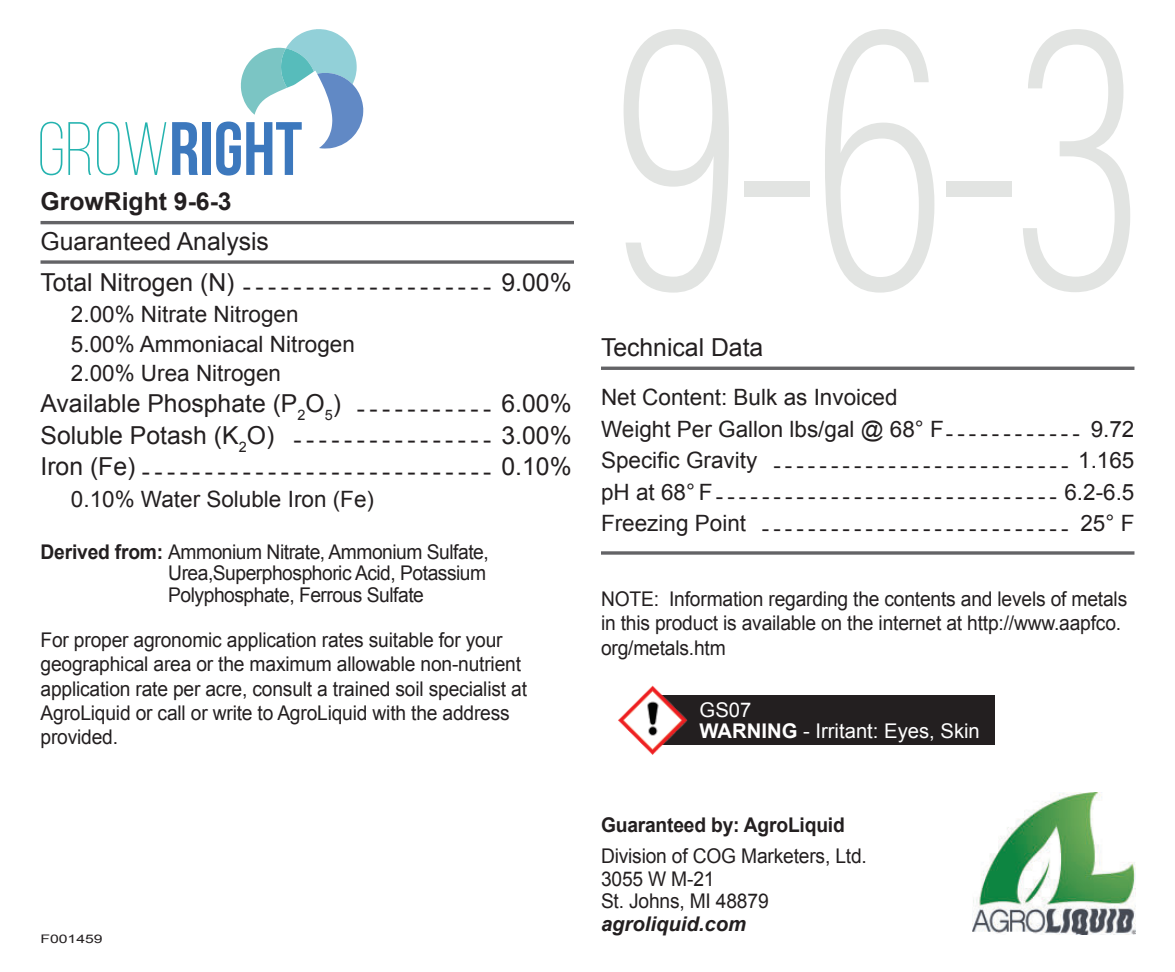
<style>
.page{position:relative;width:1175px;height:972px;background:#fff}
.page>*{position:absolute;margin:0;border:0;box-sizing:border-box;transform-origin:0 0}
.t1{font:388.12px "Acumin Variable Concept";color:#e2e4e2;scale:.87 1}
.t2{font:24.75px/40.5px "Arial";color:#231f20}
.t3{font:700 24.75px "Arial";color:#231f20}
.t4{font:22.5px/31.5px "Arial";color:#231f20}
.t5{font:20.25px/24.3px "Arial";letter-spacing:-.01em;color:#231f20;scale:.95 1}
.t6{font:20.25px/20.2px "Arial";color:#fff}
.t7{font:700 20.25px "Arial";letter-spacing:-.01em;color:#231f20;scale:.95 1}
.t8{font:italic 700 20.25px "Arial";color:#231f20}
.t9{font:11.7px "Arial";color:#231f20;scale:1.33 1}
.s1{font-weight:700}
</style>
<div class="page">
<hr style="left:601px;top:367px;width:533px;height:3px;background:#636366">
<svg style="left:601px;top:551px;width:533px;height:4px;background:#7b7b7d"></svg>
<img style="left:972px;top:793px;width:163px;height:142px">
<div style="left:656px;top:695px;width:338px;height:50px;background:#231f20"></div>
<img style="left:618px;top:685px;width:70px;height:70px">
<hr style="left:41px;top:221px;width:533px;height:3px;background:#636366">
<svg style="left:41px;top:260px;width:533px;height:4px;background:#7b7b7d"></svg>
<svg style="left:40px;top:122px;width:22px;height:53px"></svg>
<svg style="left:68px;top:122px;width:23px;height:53px"></svg>
<svg style="left:97px;top:122px;width:22px;height:53px"></svg>
<svg style="left:125px;top:122px;width:41px;height:53px"></svg>
<svg style="left:172px;top:122px;width:26px;height:53px"></svg>
<div style="left:202px;top:122px;width:9px;height:53px;background:#3c78bd"></div>
<svg style="left:216px;top:29px;width:147px;height:147px"></svg>
<p class="t3" style="left:40px;top:192px;width:193px">GrowRight 9-6-3</p>
<p class="t2" style="left:40px;top:222px;width:532px">Guaranteed Analysis<br>Total Nitrogen (N) -------------------- 9.00%</p>
<p class="t4" style="left:71px;top:302px;width:285px;line-height:29.2px">2.00% Nitrate Nitrogen<br>5.00% Ammoniacal Nitrogen<br>2.00% Urea Nitrogen</p>
<p class="t2" style="left:40px;top:390px;width:532px;line-height:31.5px">Available Phosphate (P<sub>2</sub>O<sub>5</sub>) - - - - - - - - - - - 6.00%<br>Soluble Potash (K<sub>2</sub>O) - - - - - - - - - - - - - - - - 3.00%</p>
<p class="t2" style="left:40px;top:453px;width:532px">Iron (Fe) ---------------------------- 0.10%</p>
<p class="t4" style="left:71px;top:485px;width:305px">0.10% Water Soluble Iron (Fe)</p>
<p class="t5" style="left:168px;top:542px;width:339px;line-height:22.1px;text-indent:-128px"><span class="s1">Derived from:</span> Ammonium Nitrate, Ammonium Sulfate,<br>Urea,Superphosphoric Acid, Potassium<br>Polyphosphate, Ferrous Sulfate</p>
<p class="t5" style="left:40px;top:628px;width:513px">For proper agronomic application rates suitable for your geographical area or the maximum allowable non-nutrient application rate per acre, consult a trained soil specialist at AgroLiquid or call or write to AgroLiquid with the address provided.</p>
<p class="t9" style="left:40px;top:934px;width:48px">F001459</p>
<h1 class="t1" style="left:610px;top:-72px;width:612px">9-6-3</h1>
<p class="t2" style="left:601px;top:330px;width:164px">Technical Data</p>
<p class="t4" style="left:601px;top:383px;width:535px">Net Content: Bulk as Invoiced<br>Weight Per Gallon lbs/gal @ 68° F - - - - - - - - - - - - 9.72</p>
<p class="t4" style="left:601px;top:449px;width:535px;text-align:justify">Specific Gravity -------------------------- 1.165 pH at 68°F ------------------------------ 6.2-6.5<br>Freezing Point --------------------------- 25° F</p>
<p class="t5" style="left:601px;top:589px;width:555px">NOTE: Information regarding the contents and levels of metals in this product is available on the internet at http://www.aapfco. org/metals.htm</p>
<p class="t6" style="left:699px;top:702px;width:282px">GS07<br><span class="s1">WARNING</span> - Irritant: Eyes, Skin</p>
<p class="t7" style="left:601px;top:817px;width:258px">Guaranteed by: AgroLiquid</p>
<p class="t5" style="left:601px;top:847px;width:281px;line-height:22.5px">Division of COG Marketers, Ltd.<br>3055 W M-21<br>St. Johns, MI 48879</p>
<p class="t8" style="left:601px;top:916px;width:147px">agroliquid.com</p>
</div>
